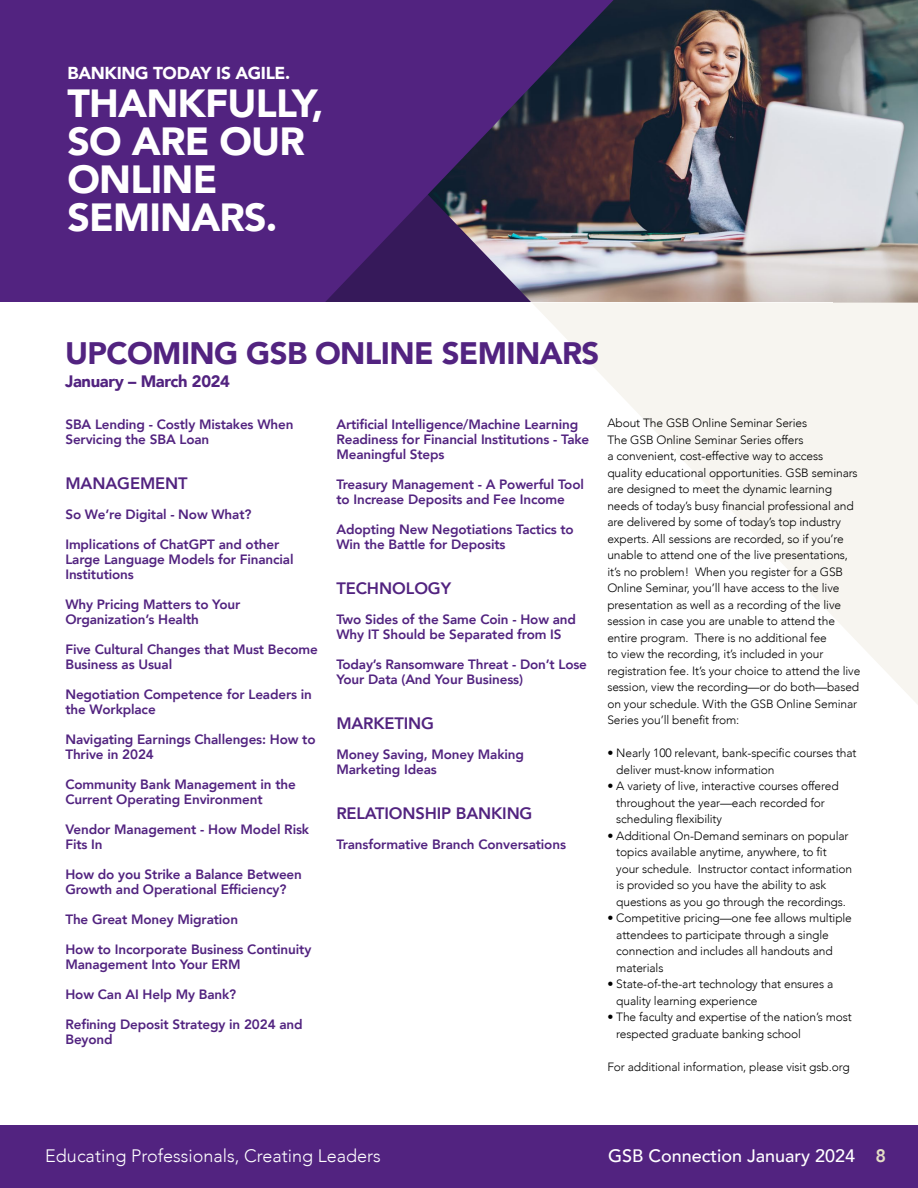
<style>
.page{position:relative;width:918px;height:1188px;background:#fff}
.page>*{position:absolute;margin:0;border:0;box-sizing:border-box;transform-origin:0 0}
.t1{font:900 39.15px/38.1px "Avenir";letter-spacing:-.02em;color:#fff}
.t2{font:900 31.05px "Avenir";letter-spacing:-.02em;color:#522380}
.t3{font:300 18px "Avenir";color:#fff}
.t4{font:500 18px "Avenir";color:#fff}
.t5{font:900 17.25px "Avenir";letter-spacing:-.02em;color:#fff}
.t6{font:800 16.5px "Avenir";letter-spacing:-.01em;color:#522380}
.t7{font:900 16.5px "Avenir";letter-spacing:-.02em;color:#522380}
.t8{font:800 13.5px/15px "Avenir";letter-spacing:-.01em;color:#522380}
.t9{font:300 12px/16.5px "Avenir";letter-spacing:-.01em;color:#000}
.s1{font-weight:800;color:#e4dec5}
</style>
<div class="page">
<div style="left:0;top:1125px;width:918px;height:63px;background:#522380"></div>
<img style="left:614px;top:0;width:304px;height:303px">
<svg style="left:0;top:0;width:614px;height:302px;background:#4f2976"></svg>
<svg style="left:533px;top:303px;width:385px;height:402px;fill:#f7f5f1"></svg>
<h3 class="t5" style="left:68px;top:58px;width:224px">BANKING TODAY IS AGILE.</h3>
<h1 class="t1" style="left:68px;top:83px;width:258px">THANKFULLY,<br>SO ARE OUR<br>ONLINE<br>SEMINARS.</h1>
<h2 class="t2" style="left:65px;top:326px;width:536px">UPCOMING GSB ONLINE SEMINARS</h2>
<h3 class="t7" style="left:65px;top:367px;width:166px">January – March 2024</h3>
<p class="t8" style="left:65px;top:416px;width:230px">SBA Lending - Costly Mistakes When<br>Servicing the SBA Loan</p>
<h3 class="t6" style="left:65px;top:470px;width:124px">MANAGEMENT</h3>
<p class="t8" style="left:65px;top:506px;width:188px">So We’re Digital - Now What?</p>
<p class="t8" style="left:65px;top:536px;width:230px">Implications of ChatGPT and other<br>Large Language Models for Financial<br>Institutions</p>
<p class="t8" style="left:65px;top:596px;width:176px">Why Pricing Matters to Your<br>Organization’s Health</p>
<p class="t8" style="left:65px;top:641px;width:254px">Five Cultural Changes that Must Become<br>Business as Usual</p>
<p class="t8" style="left:65px;top:686px;width:248px">Negotiation Competence for Leaders in the Workplace</p>
<p class="t8" style="left:65px;top:731px;width:252px">Navigating Earnings Challenges: How to<br>Thrive in 2024</p>
<p class="t8" style="left:65px;top:776px;width:232px">Community Bank Management in the<br>Current Operating Environment</p>
<p class="t8" style="left:65px;top:821px;width:245px">Vendor Management - How Model Risk<br>Fits In</p>
<p class="t8" style="left:65px;top:866px;width:238px">How do you Strike a Balance Between<br>Growth and Operational Efficiency?</p>
<p class="t8" style="left:65px;top:911px;width:174px">The Great Money Migration</p>
<p class="t8" style="left:65px;top:941px;width:247px">How to Incorporate Business Continuity<br>Management Into Your ERM</p>
<p class="t8" style="left:65px;top:986px;width:172px">How Can AI Help My Bank?</p>
<p class="t8" style="left:65px;top:1016px;width:239px">Refining Deposit Strategy in 2024 and<br>Beyond</p>
<p class="t8" style="left:336px;top:416px;width:255px">Artificial Intelligence/Machine Learning<br>Readiness for Financial Institutions - Take<br>Meaningful Steps</p>
<p class="t8" style="left:336px;top:476px;width:249px">Treasury Management - A Powerful Tool to Increase Deposits and Fee Income</p>
<p class="t8" style="left:336px;top:521px;width:239px">Adopting New Negotiations Tactics to<br>Win the Battle for Deposits</p>
<h3 class="t6" style="left:336px;top:575px;width:116px">TECHNOLOGY</h3>
<p class="t8" style="left:336px;top:611px;width:241px">Two Sides of the Same Coin - How and<br>Why IT Should be Separated from IS</p>
<p class="t8" style="left:336px;top:656px;width:252px">Today’s Ransomware Threat - Don’t Lose<br>Your Data (And Your Business)</p>
<h3 class="t6" style="left:336px;top:710px;width:99px">MARKETING</h3>
<p class="t8" style="left:336px;top:746px;width:189px">Money Saving, Money Making<br>Marketing Ideas</p>
<h3 class="t6" style="left:336px;top:800px;width:198px">RELATIONSHIP BANKING</h3>
<p class="t8" style="left:336px;top:836px;width:231px">Transformative Branch Conversations</p>
<p class="t9" style="left:607px;top:415px;width:254px">About The GSB Online Seminar Series<br>The GSB Online Seminar Series offers<br>a convenient, cost-effective way to access quality educational opportunities. GSB seminars are designed to meet the dynamic learning needs of today’s busy financial professional and are delivered by some of today’s top industry experts. All sessions are recorded, so if you’re unable to attend one of the live presentations, it’s no problem! When you register for a GSB Online Seminar, you’ll have access to the live presentation as well as a recording of the live session in case you are unable to attend the entire program. There is no additional fee<br>to view the recording, it’s included in your registration fee. It’s your choice to attend the live session, view the recording—or do both—based on your schedule. With the GSB Online Seminar Series you’ll benefit from:</p>
<p class="t9" style="left:616px;top:745px;width:242px;text-indent:-9px">• Nearly 100 relevant, bank-specific courses that deliver must-know information</p>
<p class="t9" style="left:616px;top:778px;width:224px;text-indent:-9px">• A variety of live, interactive courses offered throughout the year—each recorded for scheduling flexibility</p>
<p class="t9" style="left:616px;top:827px;width:237px;text-indent:-9px">• Additional On-Demand seminars on popular topics available anytime, anywhere, to fit your schedule. Instructor contact information is provided so you have the ability to ask questions as you go through the recordings.</p>
<p class="t9" style="left:616px;top:910px;width:237px;text-indent:-9px">• Competitive pricing—one fee allows multiple attendees to participate through a single connection and includes all handouts and materials</p>
<p class="t9" style="left:616px;top:976px;width:218px;text-indent:-9px">• State-of-the-art technology that ensures a quality learning experience</p>
<p class="t9" style="left:616px;top:1009px;width:237px;text-indent:-9px">• The faculty and expertise of the nation’s most respected graduate banking school</p>
<p class="t9" style="left:607px;top:1058px;width:244px">For additional information, please visit gsb.org</p>
<h3 class="t3" style="left:45px;top:1146px;width:337px">Educating Professionals, Creating Leaders</h3>
<h3 class="t4" style="left:608px;top:1141px;width:279px">GSB Connection January 2024 <span class="s1">8</span></h3>
</div>
